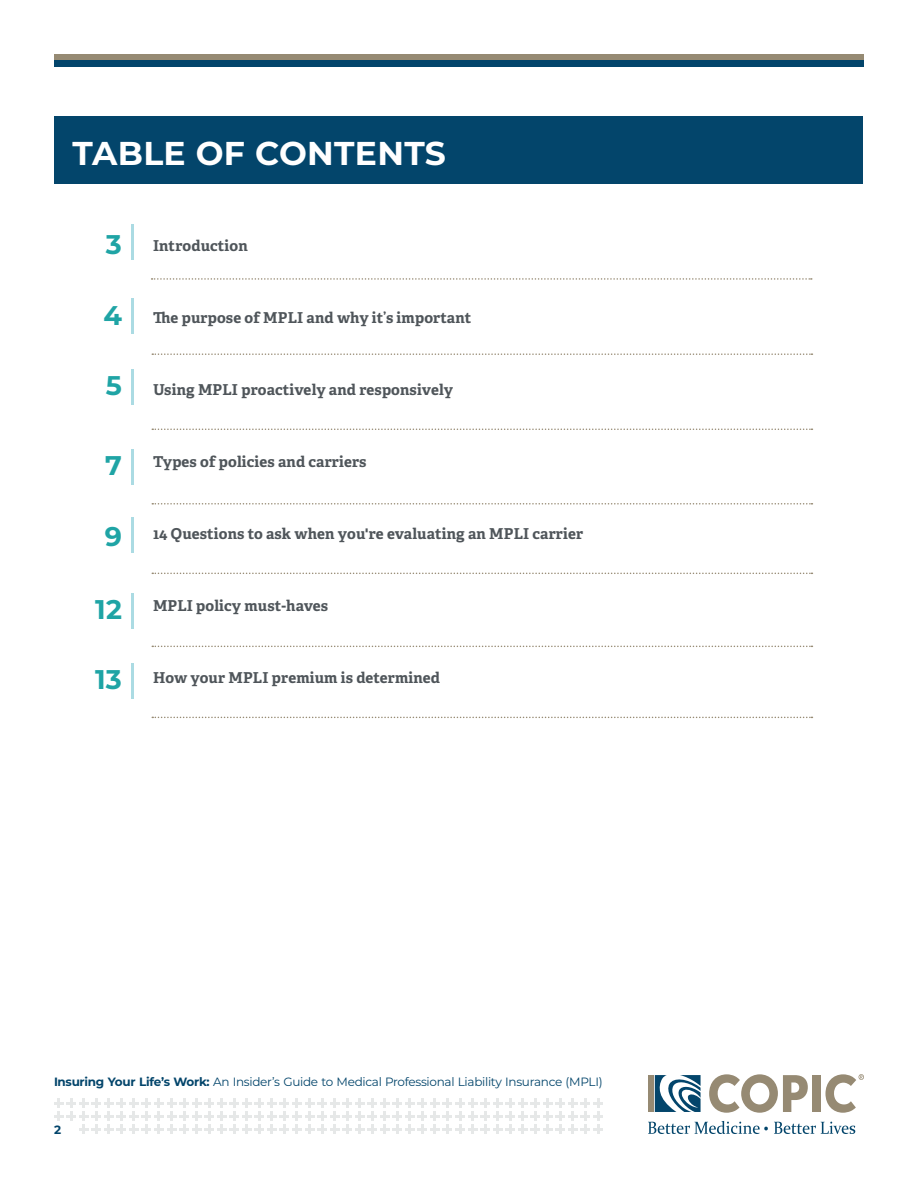
<style>
.page{position:relative;width:918px;height:1188px;background:#fff}
.page>*{position:absolute;margin:0;border:0;box-sizing:border-box;transform-origin:0 0}
.t1{font:700 33px "Montserrat";letter-spacing:.01em;color:#fff}
.t2{font:700 27px "Montserrat";color:#1fa4a5}
.t3{font:700 15px "Adelle";letter-spacing:.01em;color:#4f555a}
.t4{font:12px "Montserrat";letter-spacing:-.025em;color:#03456b}
.t5{font:700 12px "Montserrat";color:#03456b}
.s1{font-weight:700}
</style>
<div class="page">
<div style="left:648px;top:1075px;width:6px;height:37px;background:#968a73"></div>
<svg style="left:648px;top:1121px;width:120px;height:13px"></svg>
<svg style="left:774px;top:1122px;width:81px;height:12px"></svg>
<svg style="left:709px;top:1074px;width:99px;height:39px"></svg>
<div style="left:812px;top:1075px;width:8px;height:37px;background:#968a73"></div>
<svg style="left:655px;top:1075px;width:46px;height:37px"></svg>
<svg style="left:825px;top:1074px;width:39px;height:39px"></svg>
<svg style="left:54px;top:1098px;width:549px;height:36px"></svg>
<div style="left:54px;top:54px;width:810px;height:6px;background:#968a73"></div>
<div style="left:54px;top:60px;width:810px;height:7px;background:#03456b"></div>
<div style="left:55px;top:117px;width:808px;height:67px;background:#03456b"></div>
<svg style="left:152px;top:278px;width:660px;height:2px"></svg>
<svg style="left:152px;top:353px;width:660px;height:2px"></svg>
<svg style="left:152px;top:429px;width:660px;height:1px"></svg>
<svg style="left:152px;top:503px;width:660px;height:2px"></svg>
<svg style="left:152px;top:573px;width:660px;height:1px"></svg>
<svg style="left:152px;top:646px;width:660px;height:1px"></svg>
<svg style="left:152px;top:717px;width:660px;height:1px"></svg>
<hr style="left:131px;top:225px;width:2px;height:35px;background:#abdbe3">
<hr style="left:131px;top:299px;width:2px;height:35px;background:#abdbe3">
<hr style="left:131px;top:369px;width:2px;height:36px;background:#abdbe3">
<hr style="left:131px;top:449px;width:2px;height:36px;background:#abdbe3">
<hr style="left:131px;top:517px;width:2px;height:36px;background:#abdbe3">
<hr style="left:131px;top:593px;width:2px;height:35px;background:#abdbe3">
<hr style="left:131px;top:663px;width:2px;height:36px;background:#abdbe3">
<p class="t1" style="left:73px;top:129px;width:375px">TABLE OF CONTENTS</p>
<p class="t2" style="left:106px;top:225px;width:17px">3</p>
<p class="t3" style="left:153px;top:236px;width:96px">Introduction</p>
<p class="t2" style="left:103px;top:296px;width:20px">4</p>
<p class="t3" style="left:153px;top:308px;width:320px">The purpose of MPLI and why it’s important</p>
<p class="t2" style="left:106px;top:366px;width:18px">5</p>
<p class="t3" style="left:153px;top:380px;width:302px">Using MPLI proactively and responsively</p>
<p class="t2" style="left:105px;top:446px;width:18px">7</p>
<p class="t3" style="left:153px;top:452px;width:215px">Types of policies and carriers</p>
<p class="t2" style="left:105px;top:517px;width:19px">9</p>
<p class="t3" style="left:153px;top:524px;width:432px">14 Questions to ask when you're evaluating an MPLI carrier</p>
<p class="t2" style="left:95px;top:590px;width:28px">12</p>
<p class="t3" style="left:153px;top:596px;width:177px">MPLI policy must-haves</p>
<p class="t2" style="left:95px;top:660px;width:28px">13</p>
<p class="t3" style="left:153px;top:668px;width:289px">How your MPLI premium is determined</p>
<p class="t4" style="left:54px;top:1073px;width:550px"><span class="s1">Insuring Your Life’s Work:</span> An Insider’s Guide to Medical Professional Liability Insurance (MPLI)</p>
<p class="t5" style="left:54px;top:1121px;width:9px">2</p>
</div>
